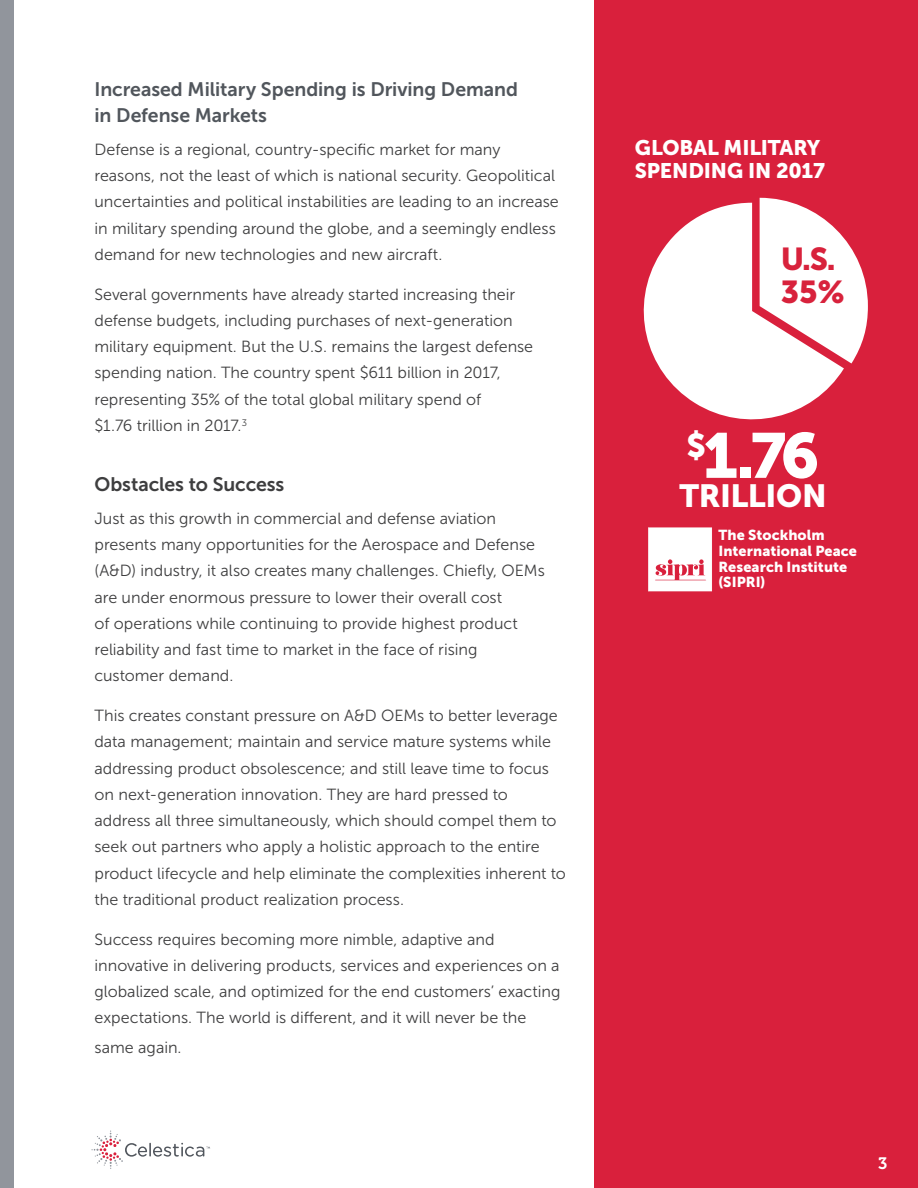
<style>
.page{position:relative;width:918px;height:1188px;background:#fff}
.page>*{position:absolute;margin:0;border:0;box-sizing:border-box;transform-origin:0 0}
.t1{font:63.15px "Museo Sans 900";color:#fff}
.t2{font:31.95px "Museo Sans 900";letter-spacing:-.01em;color:#fff}
.t3{font:31.5px/33px "Museo Sans 900";color:#d8223c}
.t4{font:21px/22.5px "Museo Sans 900";letter-spacing:-.01em;color:#fff}
.text{font:19.5px/26.2px "Museo Sans 700";letter-spacing:-.005em;color:#51565c}
.text-2{font:19.5px "Museo Sans 700";letter-spacing:-.005em;color:#3e3e3f}
.t5{font:16.5px "Museo 700";color:#fff}
.text-3{font:16.2px/26.2px "Museo Sans 300";color:#3e3e3f}
.t6{font:14.4px/15.9px "Museo Sans 900";letter-spacing:.005em;color:#fff}
</style>
<div class="page">
<div style="left:594px;top:0;width:324px;height:1188px;background:#d9203c"></div>
<div style="left:0;top:0;width:14px;height:1188px;background:#91959c"></div>
<svg style="left:91px;top:1131px;width:119px;height:38px"></svg>
<svg style="left:643px;top:203px;width:201px;height:217px;fill:#fff"></svg>
<svg style="left:760px;top:198px;width:108px;height:165px"></svg>
<svg style="left:648px;top:527px;width:64px;height:64px;background:#fae5e9"></svg>
<p class="text" style="left:94px;top:76px;width:425px">Increased Military Spending is Driving Demand in Defense Markets</p>
<p class="text-3" style="left:94px;top:136px;width:466px">Defense is a regional, country-specific market for many reasons, not the least of which is national security. Geopolitical uncertainties and political instabilities are leading to an increase in military spending around the globe, and a seemingly endless demand for new technologies and new aircraft.</p>
<p class="text-3" style="left:94px;top:281px;width:440px">Several governments have already started increasing their defense budgets, including purchases of next-generation military equipment. But the U.S. remains the largest defense spending nation. The country spent $611 billion in 2017, representing 35% of the total global military spend of<br>$1.76 trillion in 2017.<sup>3</sup></p>
<p class="text-2" style="left:94px;top:473px;width:191px">Obstacles to Success</p>
<p class="text-3" style="left:94px;top:505px;width:452px">Just as this growth in commercial and defense aviation presents many opportunities for the Aerospace and Defense (A&amp;D) industry, it also creates many challenges. Chiefly, OEMs are under enormous pressure to lower their overall cost<br>of operations while continuing to provide highest product reliability and fast time to market in the face of rising customer demand.</p>
<p class="text-3" style="left:94px;top:703px;width:473px">This creates constant pressure on A&amp;D OEMs to better leverage data management; maintain and service mature systems while addressing product obsolescence; and still leave time to focus on next-generation innovation. They are hard pressed to address all three simultaneously, which should compel them to seek out partners who apply a holistic approach to the entire product lifecycle and help eliminate the complexities inherent to the traditional product realization process.</p>
<p class="text-3" style="left:94px;top:926px;width:467px">Success requires becoming more nimble, adaptive and innovative in delivering products, services and experiences on a globalized scale, and optimized for the end customers’ exacting expectations. The world is different, and it will never be the</p>
<p class="text-3" style="left:94px;top:1035px;width:89px">same again.</p>
<p class="t4" style="left:635px;top:136px;width:192px">GLOBAL MILITARY<br>SPENDING IN 2017</p>
<p class="t3" style="left:781px;top:242px;width:65px">U.S.<br>35%</p>
<p class="t1" style="left:687px;top:420px;width:134px"><sup>$</sup>1.76</p>
<p class="t2" style="left:679px;top:478px;width:149px">TRILLION</p>
<p class="t6" style="left:719px;top:527px;width:140px">The Stockholm<br>International Peace<br>Research Institute</p>
<p class="t6" style="left:719px;top:574px;width:48px">(SIPRI)</p>
<p class="t5" style="left:878px;top:1154px;width:11px">3</p>
</div>
